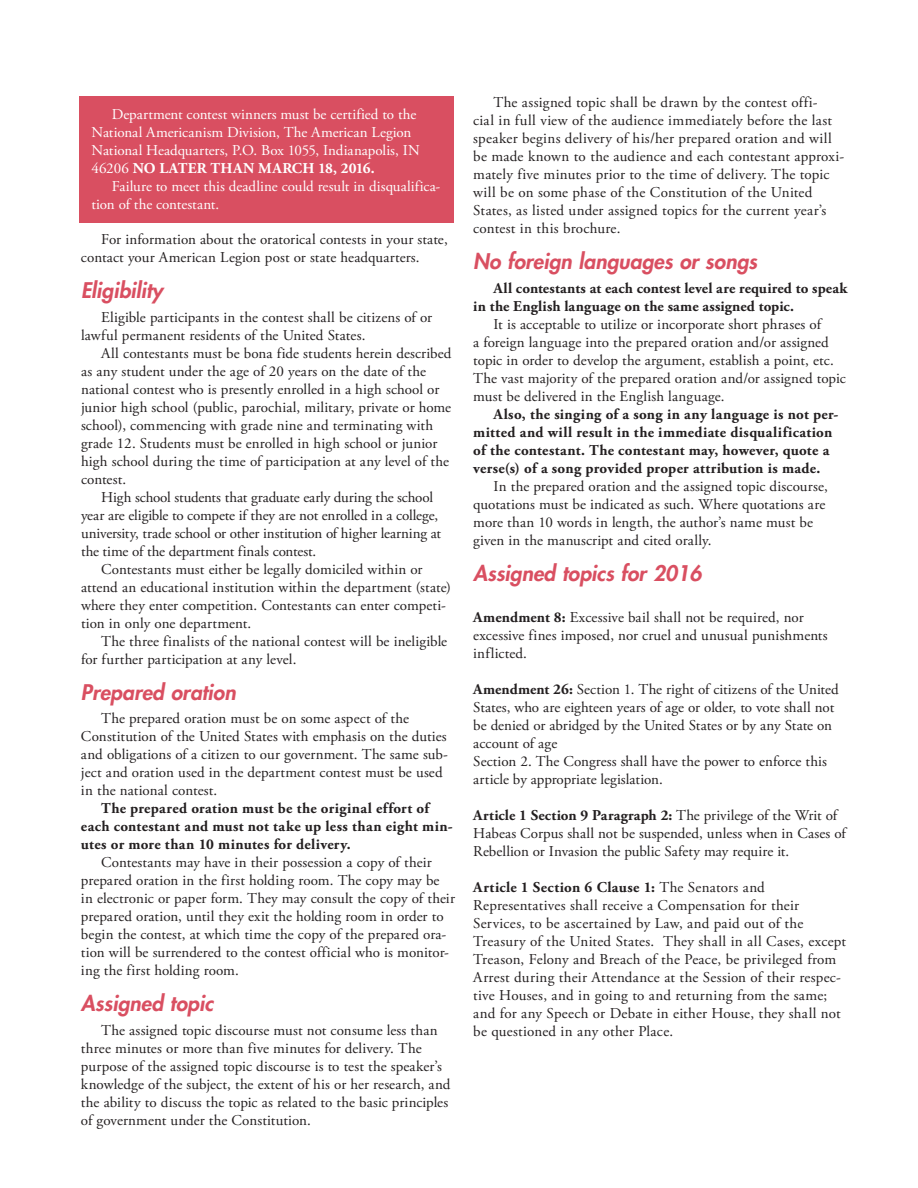
<style>
.page{position:relative;width:918px;height:1188px;background:#fff}
.page>*{position:absolute;margin:0;border:0;box-sizing:border-box;transform-origin:0 0}
.t1{font:italic 800 21px "Futura";color:#d94f61}
.t2{font:15px/18px "Adobe Garamond Pro";letter-spacing:.005em;color:#231f20}
.t3{font:700 15px/18px "Adobe Garamond Pro";letter-spacing:.02em;color:#231f20}
.t4{font:15px/18px "Adobe Garamond Pro";color:#fff}
.s1{font-weight:700}
</style>
<div class="page">
<div style="left:80px;top:97px;width:374px;height:126px;background:#d94f61"></div>
<p class="t4" style="left:92px;top:107px;width:330px;text-indent:20px">Department contest winners must be certified to the National Americanism Division, The American Legion National Headquarters, P.O. Box 1055, Indianapolis, IN 46206 <span class="s1">NO LATER THAN MARCH 18, 2016.</span></p>
<p class="t4" style="left:91px;top:179px;width:350px;text-indent:20px">Failure to meet this deadline could result in disqualifica&shy;tion of the contestant.</p>
<p class="t2" style="left:81px;top:232px;width:368px;text-indent:20px">For information about the oratorical contests in your state, contact your American Legion post or state headquarters.</p>
<h1 class="t1" style="left:81px;top:280px;width:83px">Eligibility</h1>
<p class="t2" style="left:81px;top:309px;width:353px;text-indent:20px">Eligible participants in the contest shall be citizens of or lawful permanent residents of the United States.</p>
<p class="t2" style="left:81px;top:345px;width:372px;text-indent:20px">All contestants must be bona fide students herein described as any student under the age of 20 years on the date of the national contest who is presently enrolled in a high school or junior high school (public, parochial, military, private or home school), commencing with grade nine and terminating with grade 12. Students must be enrolled in high school or junior high school during the time of participation at any level of the contest.</p>
<p class="t2" style="left:81px;top:489px;width:362px;text-indent:20px">High school students that graduate early during the school year are eligible to compete if they are not enrolled in a college, university, trade school or other institution of higher learning at the time of the department finals contest.</p>
<p class="t2" style="left:81px;top:561px;width:372px;text-indent:20px">Contestants must either be legally domiciled within or attend an educational institution within the department (state) where they enter competition. Contestants can enter competi&shy;tion in only one department.</p>
<p class="t2" style="left:81px;top:633px;width:368px;text-indent:20px">The three finalists of the national contest will be ineligible for further participation at any level.</p>
<h1 class="t1" style="left:81px;top:682px;width:156px">Prepared oration</h1>
<p class="t2" style="left:81px;top:711px;width:369px;text-indent:20px">The prepared oration must be on some aspect of the Constitution of the United States with emphasis on the duties and obligations of a citizen to our government. The same sub&shy;ject and oration used in the department contest must be used in the national contest.</p>
<p class="t3" style="left:81px;top:801px;width:373px;text-indent:20px">The prepared oration must be the original effort of each contestant and must not take up less than eight min&shy;utes or more than 10 minutes for delivery.</p>
<p class="t2" style="left:81px;top:855px;width:376px;text-indent:20px">Contestants may have in their possession a copy of their prepared oration in the first holding room. The copy may be in electronic or paper form. They may consult the copy of their prepared oration, until they exit the holding room in order to begin the contest, at which time the copy of the prepared ora&shy;tion will be surrendered to the contest official who is monitor&shy;ing the first holding room.</p>
<h1 class="t1" style="left:81px;top:993px;width:134px">Assigned topic</h1>
<p class="t2" style="left:81px;top:1022px;width:371px;text-indent:20px">The assigned topic discourse must not consume less than three minutes or more than five minutes for delivery. The purpose of the assigned topic discourse is to test the speaker’s knowledge of the subject, the extent of his or her research, and the ability to discuss the topic as related to the basic principles of government under the Constitution.</p>
<p class="t2" style="left:473px;top:95px;width:372px;text-indent:20px">The assigned topic shall be drawn by the contest offi-<br>cial in full view of the audience immediately before the last speaker begins delivery of his/her prepared oration and will be made known to the audience and each contestant approxi&shy;mately five minutes prior to the time of delivery. The topic will be on some phase of the Constitution of the United States, as listed under assigned topics for the current year’s contest in this brochure.</p>
<h1 class="t1" style="left:473px;top:251px;width:285px">No foreign languages or songs</h1>
<p class="t3" style="left:473px;top:281px;width:376px;text-indent:20px">All contestants at each contest level are required to speak in the English language on the same assigned topic.</p>
<p class="t2" style="left:473px;top:316px;width:374px;text-indent:20px">It is acceptable to utilize or incorporate short phrases of<br>a foreign language into the prepared oration and/or assigned topic in order to develop the argument, establish a point, etc.<br>The vast majority of the prepared oration and/or assigned topic must be delivered in the English language.</p>
<p class="t3" style="left:473px;top:407px;width:367px;text-indent:20px">Also, the singing of a song in any language is not per&shy;mitted and will result in the immediate disqualification of the contestant. The contestant may, however, quote a verse(s) of a song provided proper attribution is made.</p>
<p class="t2" style="left:473px;top:478px;width:356px;text-indent:20px">In the prepared oration and the assigned topic discourse, quotations must be indicated as such. Where quotations are more than 10 words in length, the author’s name must be given in the manuscript and cited orally.</p>
<h1 class="t1" style="left:473px;top:563px;width:230px">Assigned topics for 2016</h1>
<p class="t2" style="left:473px;top:610px;width:356px"><span class="s1">Amendment 8:</span> Excessive bail shall not be required, nor excessive fines imposed, nor cruel and unusual punishments inflicted.</p>
<p class="t2" style="left:473px;top:682px;width:367px"><span class="s1">Amendment 26:</span> Section 1. The right of citizens of the United States, who are eighteen years of age or older, to vote shall not be denied or abridged by the United States or by any State on account of age<br>Section 2. The Congress shall have the power to enforce this article by appropriate legislation.</p>
<p class="t2" style="left:473px;top:808px;width:374px"><span class="s1">Article 1 Section 9 Paragraph 2:</span> The privilege of the Writ of<br>Habeas Corpus shall not be suspended, unless when in Cases of<br>Rebellion or Invasion the public Safety may require it.</p>
<p class="t2" style="left:473px;top:880px;width:374px"><span class="s1">Article 1 Section 6 Clause 1:</span> The Senators and Representatives shall receive a Compensation for their Services, to be ascertained by Law, and paid out of the Treasury of the United States. They shall in all Cases, except Treason, Felony and Breach of the Peace, be privileged from Arrest during their Attendance at the Session of their respec&shy;tive Houses, and in going to and returning from the same; and for any Speech or Debate in either House, they shall not be questioned in any other Place.</p>
</div>
